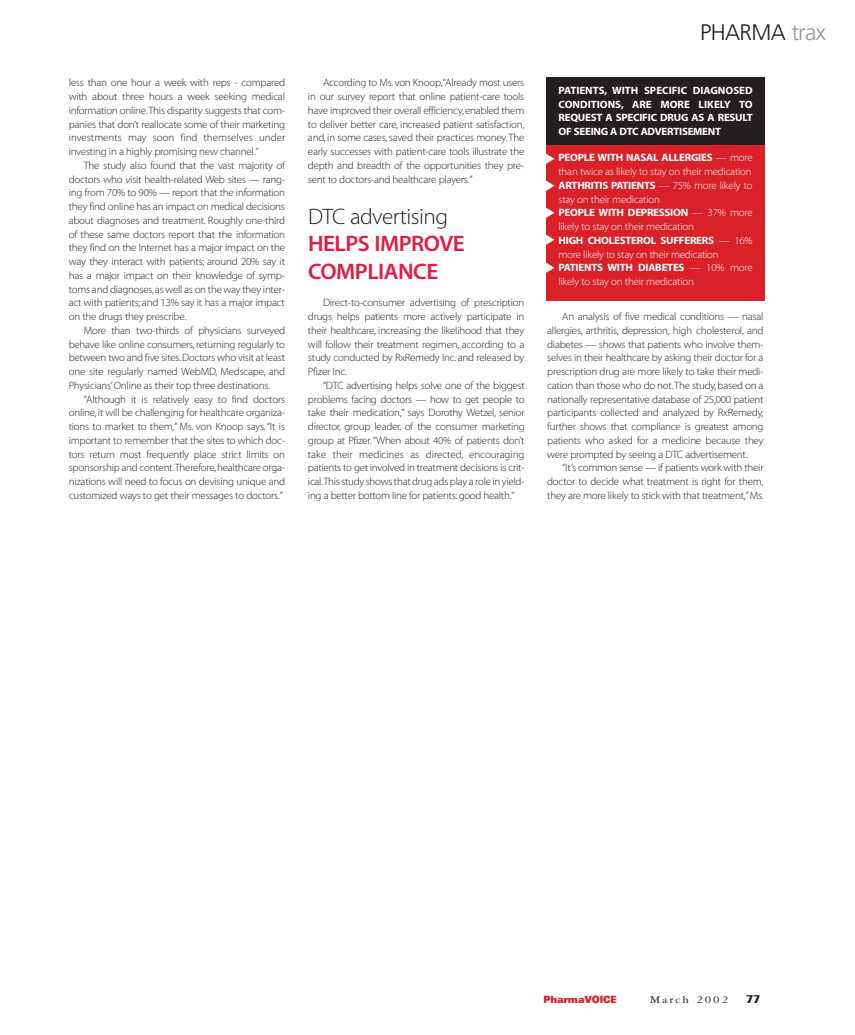
<style>
.page{position:relative;width:855px;height:1035px;background:#fff}
.page>*{position:absolute;margin:0;border:0;box-sizing:border-box;transform-origin:0 0}
.t1{font:22.5px/27.5px "Myriad MM.565.600";letter-spacing:-.02em;color:#e31c41}
.t2{font:22.5px "Myriad MM.215.600";letter-spacing:-.02em;color:#231f20}
.t3{font:300 22.5px "Frutiger";letter-spacing:-.03em;color:#231f20}
.t4{font:12.5px "Zapf Dingbats";color:#fff}
.t5{font:11.25px "Garamond Three";letter-spacing:.15em;color:#231f20;scale:1.15 1}
.t6{font:700 condensed 11.25px "Univers";color:#231f20;scale:1.4 1}
.t7{font:10.62px/13.8px "Myriad MM.215.600";letter-spacing:-.02em;color:#231f20;text-align:justify}
.t8{font:10.62px/13.8px "Myriad MM.700.600";letter-spacing:-.02em;color:#fff;text-align:justify}
.t9{font:10.62px "Myriad MM.215.600";letter-spacing:-.02em;color:#fff}
.t10{font:900 expanded 10px "Univers";letter-spacing:-.015em;color:#da2128;scale:.75 1}
.s1{color:#939598}
.s2{font-family:"Myriad MM.215.600"}
</style>
<div class="page">
<div style="left:546px;top:77px;width:219px;height:223px;background:#da2128"></div>
<div style="left:546px;top:77px;width:219px;height:67px;background:#231f20"></div>
<p class="t7" style="left:69px;top:77px;width:218px">less than one hour a week with reps - compared with about three hours a week seeking medical information online.This disparity suggests that com&shy;panies that don’t reallocate some of their marketing investments may soon find themselves under investing in a highly promising new channel.”</p>
<p class="t7" style="left:69px;top:159px;width:218px;text-indent:15px">The study also found that the vast majority of doctors who visit health-related Web sites — rang&shy;ing from 70% to 90% — report that the information they find online has an impact on medical decisions about diagnoses and treatment. Roughly one-third of these same doctors report that the information they find on the Internet has a major impact on the way they interact with patients; around 20% say it has a major impact on their knowledge of symp&shy;toms and diagnoses,as well as on the way they inter&shy;act with patients; and 13% say it has a major impact on the drugs they prescribe.</p>
<p class="t7" style="left:69px;top:324px;width:218px;text-indent:15px">More than two-thirds of physicians surveyed behave like online consumers, returning regularly to between two and five sites.Doctors who visit at least one site regularly named WebMD, Medscape, and Physicians’Online as their top three destinations.</p>
<p class="t7" style="left:69px;top:393px;width:218px;text-indent:15px">“Although it is relatively easy to find doctors online, it will be challenging for healthcare organiza&shy;tions to market to them,” Ms. von Knoop says. “It is important to remember that the sites to which doc&shy;tors return most frequently place strict limits on sponsorship and content.Therefore,healthcare orga&shy;nizations will need to focus on devising unique and customized ways to get their messages to doctors.”</p>
<p class="t7" style="left:308px;top:77px;width:218px;text-indent:15px">According to Ms. von Knoop,“Already most users in our survey report that online patient-care tools have improved their overall efficiency,enabled them to deliver better care, increased patient satisfaction, and, in some cases, saved their practices money.The early successes with patient-care tools illustrate the depth and breadth of the opportunities they pre&shy;sent to doctors-and healthcare players.”</p>
<h1 class="t2" style="left:308px;top:208px;width:142px">DTC advertising</h1>
<h1 class="t1" style="left:308px;top:232px;width:158px">HELPS IMPROVE<br>COMPLIANCE</h1>
<p class="t7" style="left:308px;top:297px;width:218px;text-indent:15px">Direct-to-consumer advertising of prescription drugs helps patients more actively participate in their healthcare, increasing the likelihood that they will follow their treatment regimen, according to a study conducted by RxRemedy Inc. and released by Pfizer Inc.</p>
<p class="t7" style="left:308px;top:379px;width:218px;text-indent:15px">“DTC advertising helps solve one of the biggest problems facing doctors — how to get people to take their medication,” says Dorothy Wetzel, senior director, group leader, of the consumer marketing group at Pfizer. “When about 40% of patients don’t take their medicines as directed, encouraging patients to get involved in treatment decisions is crit&shy;ical.This study shows that drug ads play a role in yield&shy;ing a better bottom line for patients:good health.”</p>
<h1 class="t3" style="left:700px;top:23px;width:127px">PHARMA <span class="s1">trax</span></h1>
<p class="t8" style="left:558px;top:84px;width:196px">PATIENTS, WITH SPECIFIC DIAGNOSED CONDITIONS, ARE MORE LIKELY TO REQUEST A SPECIFIC DRUG AS A RESULT OF SEEING A DTC ADVERTISEMENT</p>
<p class="t4" style="left:558px;top:153px;width:67px;rotate:90deg">▲ ▲ ▲</p>
<p class="t8" style="left:558px;top:152px;width:196px">PEOPLE WITH NASAL ALLERGIES <span class="s2">— more</span></p>
<p class="t9" style="left:558px;top:167px;width:195px">than twice as likely to stay on their medication</p>
<p class="t8" style="left:558px;top:179px;width:196px">ARTHRITIS PATIENTS <span class="s2">— 75% more likely to</span></p>
<p class="t9" style="left:558px;top:195px;width:103px">stay on their medication</p>
<p class="t8" style="left:558px;top:207px;width:196px">PEOPLE WITH DEPRESSION <span class="s2">— 37% more</span></p>
<p class="t9" style="left:558px;top:222px;width:137px">likely to stay on their medication</p>
<p class="t8" style="left:558px;top:234px;width:196px">HIGH CHOLESTEROL SUFFERERS <span class="s2">— 16%</span></p>
<p class="t9" style="left:558px;top:250px;width:162px">more likely to stay on their medication</p>
<p class="t8" style="left:558px;top:262px;width:196px">PATIENTS WITH DIABETES <span class="s2">— 10% more</span></p>
<p class="t9" style="left:558px;top:277px;width:137px">likely to stay on their medication</p>
<p class="t7" style="left:547px;top:311px;width:218px;text-indent:15px">An analysis of five medical conditions — nasal allergies, arthritis, depression, high cholesterol, and diabetes — shows that patients who involve them&shy;selves in their healthcare by asking their doctor for a prescription drug are more likely to take their medi&shy;cation than those who do not.The study, based on a nationally representative database of 25,000 patient participants collected and analyzed by RxRemedy, further shows that compliance is greatest among patients who asked for a medicine because they were prompted by seeing a DTC advertisement.</p>
<p class="t7" style="left:547px;top:462px;width:218px;text-indent:15px">“It’s common sense — if patients work with their doctor to decide what treatment is right for them, they are more likely to stick with that treatment,”Ms.</p>
<p class="t10" style="left:543px;top:996px;width:99px">PharmaVOICE</p>
<p class="t5" style="left:650px;top:996px;width:70px">March 2002</p>
<p class="t6" style="left:746px;top:995px;width:11px">77</p>
</div>
